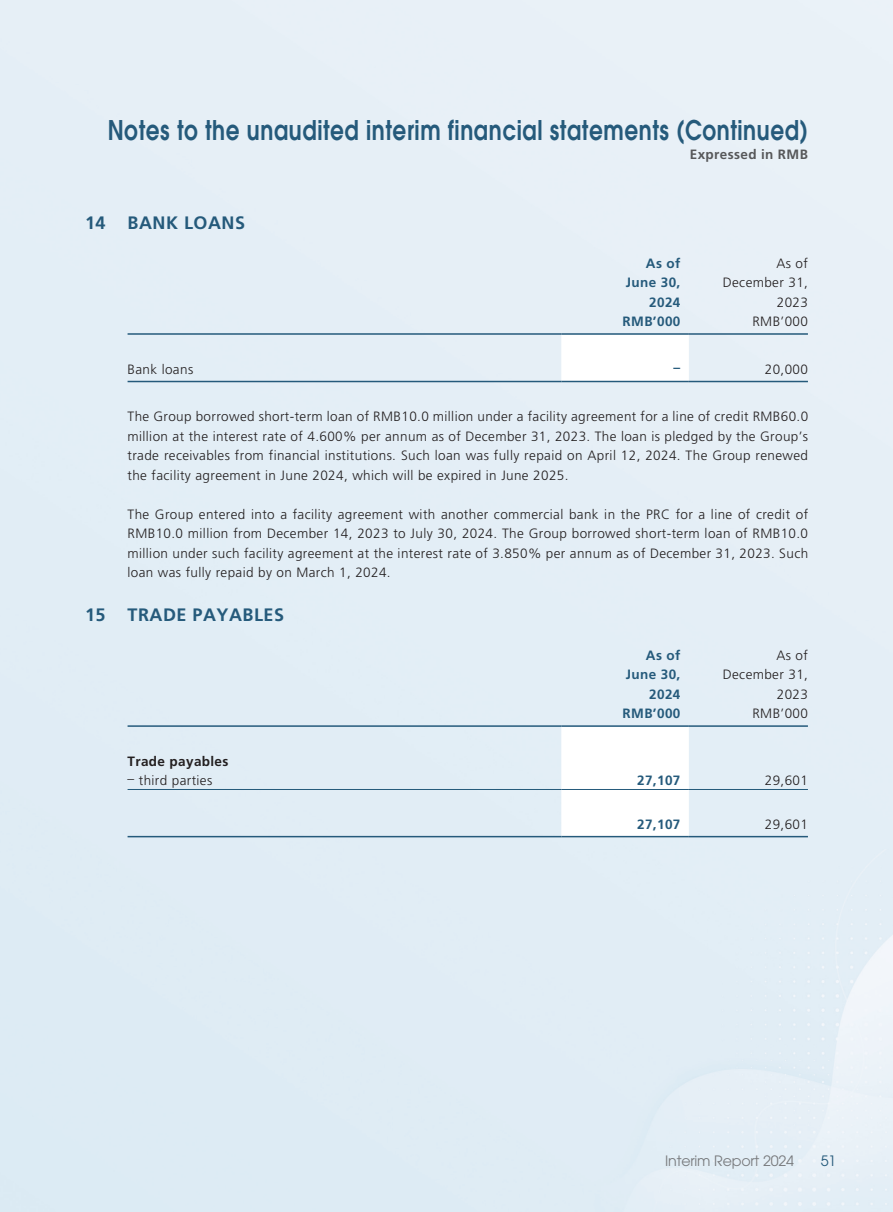
<style>
.page{position:relative;width:893px;height:1212px;background:#fff}
.page>*{position:absolute;margin:0;border:0;box-sizing:border-box;transform-origin:0 0}
.t1{font:600 27px "ITC Avant Garde Pro";letter-spacing:.03em;color:#255a7b;scale:.8 1}
.t2{font:700 18px "Frutiger LT Pro";letter-spacing:.03em;color:#255a7b}
.t3{font:14.25px "ITC Avant Garde Pro";letter-spacing:-.01em;color:#787a7d}
.t4{font:14.25px "ITC Avant Garde Pro";color:#255a7b}
.t5{font:300 13.5px/19.5px "Frutiger LT Pro";letter-spacing:.03em;color:#231f20;text-align:right}
.t6{font:700 13.5px/19.5px "Frutiger LT Pro";letter-spacing:.03em;color:#255a7b;text-align:right}
.t7{font:700 13.5px "Frutiger LT Pro";letter-spacing:.03em;color:#57585a}
.t8{font:700 13.5px "Frutiger LT Pro";letter-spacing:.03em;color:#231f20}
</style>
<div class="page">
<svg style="left:561px;top:335px;width:128px;height:46px"></svg>
<hr style="left:128px;top:333px;width:433px;height:2px;background:#255a7b">
<hr style="left:561px;top:333px;width:128px;height:2px;background:#255a7b">
<hr style="left:689px;top:333px;width:119px;height:2px;background:#255a7b">
<hr style="left:128px;top:381px;width:433px;height:1px;background:#255a7b">
<hr style="left:561px;top:381px;width:128px;height:1px;background:#255a7b">
<hr style="left:689px;top:381px;width:119px;height:1px;background:#255a7b">
<svg style="left:561px;top:727px;width:128px;height:109px"></svg>
<hr style="left:128px;top:725px;width:433px;height:2px;background:#255a7b">
<hr style="left:561px;top:725px;width:128px;height:2px;background:#255a7b">
<hr style="left:689px;top:725px;width:119px;height:2px;background:#255a7b">
<hr style="left:128px;top:789px;width:433px;height:1px;background:#255a7b">
<hr style="left:561px;top:789px;width:128px;height:1px;background:#255a7b">
<hr style="left:689px;top:789px;width:119px;height:1px;background:#255a7b">
<hr style="left:128px;top:836px;width:433px;height:1px;background:#255a7b">
<hr style="left:561px;top:836px;width:128px;height:1px;background:#255a7b">
<hr style="left:689px;top:836px;width:119px;height:1px;background:#255a7b">
<h1 class="t1" style="left:108px;top:113px;width:877px">Notes to the unaudited interim financial statements (Continued)</h1>
<h2 class="t2" style="left:85px;top:212px;width:162px">14 BANK LOANS</h2>
<p class="t7" style="left:690px;top:147px;width:120px">Expressed in RMB</p>
<p class="t6" style="left:626px;top:253px;width:56px">As of<br>June 30,<br>2024</p>
<p class="t5" style="left:723px;top:253px;width:87px">As of<br>December 31,<br>2023</p>
<p class="t6" style="left:623px;top:312px;width:59px">RMB’000</p>
<p class="t5" style="left:752px;top:312px;width:57px">RMB’000</p>
<p class="t5" style="left:128px;top:359px;width:67px">Bank loans</p>
<p class="t6" style="left:674px;top:357px;width:8px">–</p>
<p class="t5" style="left:765px;top:359px;width:45px">20,000</p>
<p class="t5" style="left:128px;top:407px;width:682px;text-align:justify">The Group borrowed short-term loan of RMB10.0 million under a facility agreement for a line of credit RMB60.0 million at the interest rate of 4.600% per annum as of December 31, 2023. The loan is pledged by the Group’s trade receivables from financial institutions. Such loan was fully repaid on April 12, 2024. The Group renewed the facility agreement in June 2024, which will be expired in June 2025.</p>
<p class="t5" style="left:128px;top:504px;width:682px;text-align:justify">The Group entered into a facility agreement with another commercial bank in the PRC for a line of credit of RMB10.0 million from December 14, 2023 to July 30, 2024. The Group borrowed short-term loan of RMB10.0 million under such facility agreement at the interest rate of 3.850% per annum as of December 31, 2023. Such loan was fully repaid by on March 1, 2024.</p>
<h2 class="t2" style="left:85px;top:604px;width:201px">15 TRADE PAYABLES</h2>
<p class="t6" style="left:626px;top:645px;width:56px">As of<br>June 30,<br>2024</p>
<p class="t5" style="left:723px;top:645px;width:87px">As of<br>December 31,<br>2023</p>
<p class="t6" style="left:623px;top:704px;width:59px">RMB’000</p>
<p class="t5" style="left:752px;top:704px;width:57px">RMB’000</p>
<p class="t8" style="left:128px;top:753px;width:102px">Trade payables</p>
<p class="t5" style="left:128px;top:771px;width:86px">– third parties</p>
<p class="t6" style="left:637px;top:771px;width:45px">27,107</p>
<p class="t5" style="left:765px;top:771px;width:45px">29,601</p>
<p class="t6" style="left:637px;top:814px;width:45px">27,107</p>
<p class="t5" style="left:765px;top:814px;width:45px">29,601</p>
<p class="t3" style="left:665px;top:1152px;width:130px">Interim Report 2024</p>
<p class="t4" style="left:821px;top:1152px;width:17px">51</p>
</div>
